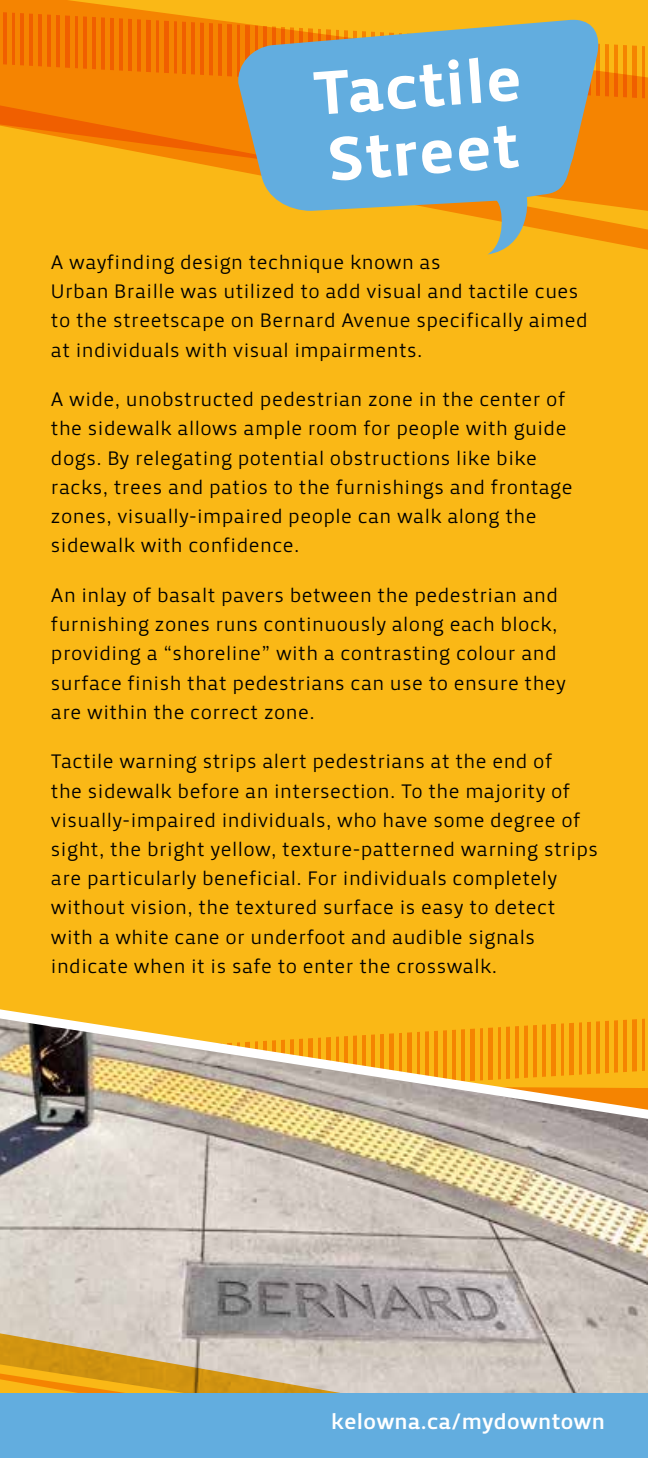
<style>
.page{position:relative;width:648px;height:1458px;background:#fab816}
.page>*{position:absolute;margin:0;border:0;box-sizing:border-box;transform-origin:0 0}
.t1{font:63.68px/66.8px "Priva Four Pro";color:#fff}
.t2{font:22.5px "Priva Three Pro";letter-spacing:.02em;color:#fff}
.t3{font:20.25px/29.2px "Priva One Pro";letter-spacing:.02em;color:#000}
</style>
<div class="page">
<svg style="left:487px;top:221px;width:161px;height:34px;fill:#f58401"></svg>
<svg style="left:0;top:0;width:648px;height:221px"></svg>
<img style="left:0;top:1009px;width:648px;height:277px">
<svg style="left:0;top:1286px;width:648px;height:107px;background:#c4b49b"></svg>
<svg style="left:237px;top:20px;width:364px;height:234px;fill:#62addf"></svg>
<div style="left:0;top:1393px;width:648px;height:65px;background:#62addf"></div>
<h1 class="t1" style="left:312px;top:60px;width:208px;rotate:-4deg">Tactile<br>Street</h1>
<p class="t3" style="left:51px;top:247px;width:538px">A wayfinding design technique known as<br>Urban Braille was utilized to add visual and tactile cues to the streetscape on Bernard Avenue specifically aimed at individuals with visual impairments.</p>
<p class="t3" style="left:51px;top:385px;width:523px">A wide, unobstructed pedestrian zone in the center of the sidewalk allows ample room for people with guide dogs. By relegating potential obstructions like bike racks, trees and patios to the furnishings and frontage zones, visually-impaired people can walk along the sidewalk with confidence.</p>
<p class="t3" style="left:51px;top:580px;width:517px">An inlay of basalt pavers between the pedestrian and furnishing zones runs continuously along each block, providing a “shoreline” with a contrasting colour and surface finish that pedestrians can use to ensure they are within the correct zone.</p>
<p class="t3" style="left:51px;top:747px;width:549px">Tactile warning strips alert pedestrians at the end of<br>the sidewalk before an intersection. To the majority of visually-impaired individuals, who have some degree of sight, the bright yellow, texture-patterned warning strips are particularly beneficial. For individuals completely without vision, the textured surface is easy to detect with a white cane or underfoot and audible signals indicate when it is safe to enter the crosswalk.</p>
<p class="t2" style="left:331px;top:1408px;width:275px">kelowna.ca/mydowntown</p>
</div>
